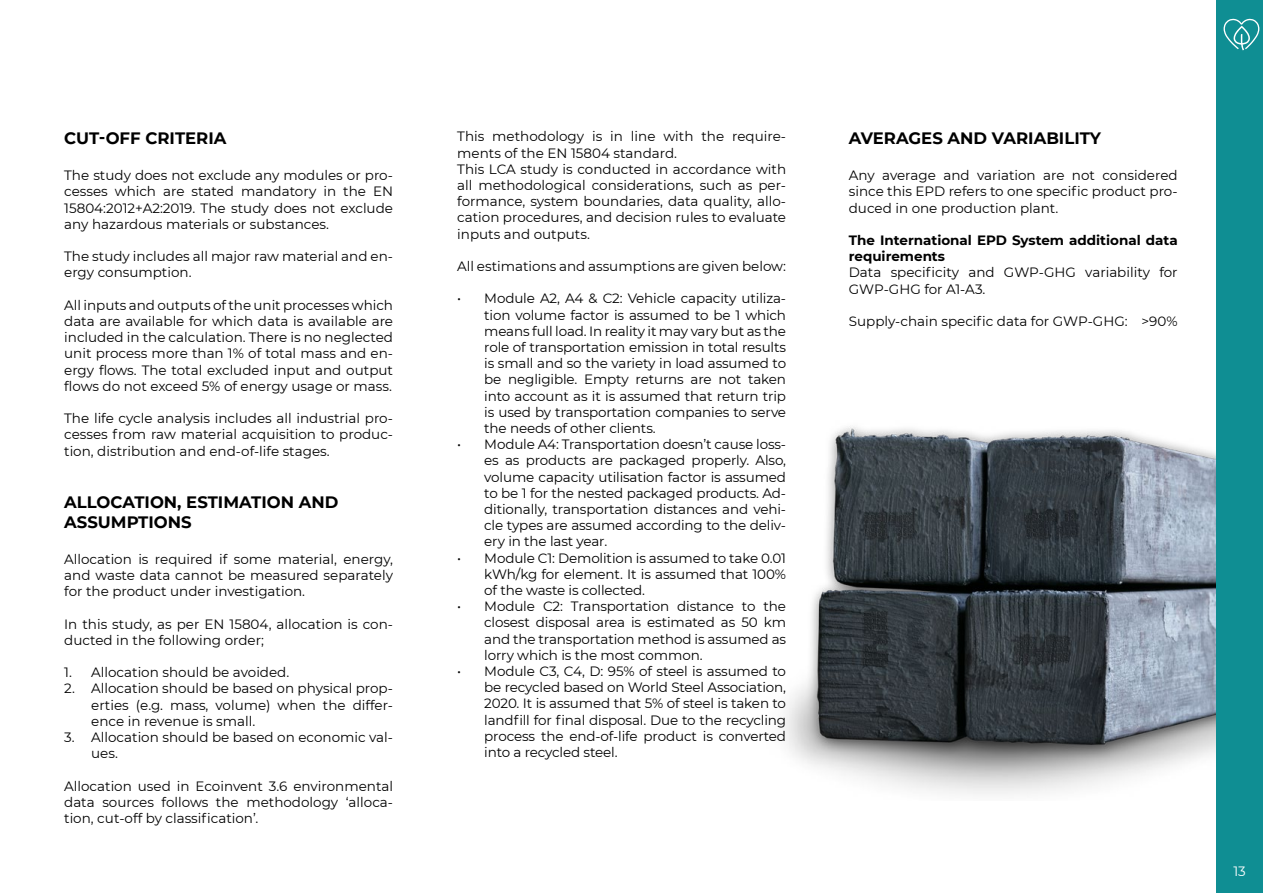
<style>
.page{position:relative;width:1263px;height:893px;background:#fff}
.page>*{position:absolute;margin:0;border:0;box-sizing:border-box;transform-origin:0 0}
.t1{font:700 16.5px/19.8px "Montserrat";color:#000}
.t2{font:13.5px/16.2px "Montserrat";color:#000;text-align:justify}
.t3{font:700 13.5px/16.2px "Montserrat";color:#000}
.t4{font:13.5px "Montserrat";color:#fff}
</style>
<div class="page">
<img style="left:784px;top:426px;width:432px;height:368px">
<div style="left:1216px;top:0;width:47px;height:893px;background:#0f8e93"></div>
<svg style="left:1223px;top:18px;width:36px;height:33px"></svg>
<p class="t1" style="left:64px;top:128px;width:164px">CUT-OFF CRITERIA</p>
<p class="t2" style="left:64px;top:167px;width:330px">The study does not exclude any modules or pro&shy;cesses which are stated mandatory in the EN 15804:2012+A2:2019. The study does not exclude any hazardous materials or substances.</p>
<p class="t2" style="left:64px;top:248px;width:330px">The study includes all major raw material and en&shy;ergy consumption.</p>
<p class="t2" style="left:64px;top:296px;width:330px">All inputs and outputs of the unit processes which data are available for which data is available are included in the calculation. There is no neglected unit process more than 1% of total mass and en&shy;ergy flows. The total excluded input and output flows do not exceed 5% of energy usage or mass.</p>
<p class="t2" style="left:64px;top:410px;width:330px">The life cycle analysis includes all industrial pro&shy;cesses from raw material acquisition to produc&shy;tion, distribution and end-of-life stages.</p>
<p class="t1" style="left:64px;top:491px;width:276px">ALLOCATION, ESTIMATION AND<br>ASSUMPTIONS</p>
<p class="t2" style="left:64px;top:550px;width:330px">Allocation is required if some material, energy, and waste data cannot be measured separately for the product under investigation.</p>
<p class="t2" style="left:64px;top:615px;width:330px">In this study, as per EN 15804, allocation is con&shy;ducted in the following order;</p>
<p class="t2" style="left:64px;top:664px;width:227px">1. Allocation should be avoided.</p>
<p class="t2" style="left:91px;top:680px;width:303px;text-indent:-27px">2. Allocation should be based on physical prop&shy;erties (e.g. mass, volume) when the differ&shy;ence in revenue is small.</p>
<p class="t2" style="left:91px;top:728px;width:303px;text-indent:-27px">3. Allocation should be based on economic val&shy;ues.</p>
<p class="t2" style="left:64px;top:777px;width:330px">Allocation used in Ecoinvent 3.6 environmental data sources follows the methodology ‘alloca&shy;tion, cut-off by classification’.</p>
<p class="t2" style="left:457px;top:128px;width:330px;text-align:left">This methodology is in line with the require&shy;ments of the EN 15804 standard.<br>This LCA study is conducted in accordance with all methodological considerations, such as per&shy;formance, system boundaries, data quality, allo&shy;cation procedures, and decision rules to evaluate inputs and outputs.</p>
<p class="t2" style="left:457px;top:258px;width:330px">All estimations and assumptions are given below:</p>
<p class="t2" style="left:484px;top:290px;width:303px;text-indent:-27px">• Module A2, A4 &amp; C2: Vehicle capacity utiliza&shy;tion volume factor is assumed to be 1 which means full load. In reality it may vary but as the role of transportation emission in total results is small and so the variety in load assumed to be negligible. Empty returns are not taken into account as it is assumed that return trip is used by transportation companies to serve the needs of other clients.</p>
<p class="t2" style="left:484px;top:436px;width:303px;text-indent:-27px">• Module A4: Transportation doesn’t cause loss&shy;es as products are packaged properly. Also, volume capacity utilisation factor is assumed to be 1 for the nested packaged products. Ad&shy;ditionally, transportation distances and vehi&shy;cle types are assumed according to the deliv&shy;ery in the last year.</p>
<p class="t2" style="left:484px;top:549px;width:303px;text-indent:-27px">• Module C1: Demolition is assumed to take 0.01 kWh/kg for element. It is assumed that 100% of the waste is collected.</p>
<p class="t2" style="left:484px;top:598px;width:303px;text-indent:-27px">• Module C2: Transportation distance to the closest disposal area is estimated as 50 km and the transportation method is assumed as lorry which is the most common.</p>
<p class="t2" style="left:484px;top:663px;width:303px;text-indent:-27px">• Module C3, C4, D: 95% of steel is assumed to be recycled based on World Steel Association, 2020. It is assumed that 5% of steel is taken to landfill for final disposal. Due to the recycling process the end-of-life product is converted into a recycled steel.</p>
<p class="t1" style="left:849px;top:128px;width:254px">AVERAGES AND VARIABILITY</p>
<p class="t2" style="left:849px;top:167px;width:330px">Any average and variation are not considered since this EPD refers to one specific product pro&shy;duced in one production plant.</p>
<p class="t3" style="left:849px;top:231px;width:330px">The International EPD System additional data requirements</p>
<p class="t2" style="left:849px;top:264px;width:330px">Data specificity and GWP-GHG variability for<br>GWP-GHG for A1-A3.</p>
<p class="t2" style="left:849px;top:313px;width:330px">Supply-chain specific data for GWP-GHG: &gt;90%</p>
<p class="t4" style="left:1233px;top:862px;width:14px">13</p>
</div>
